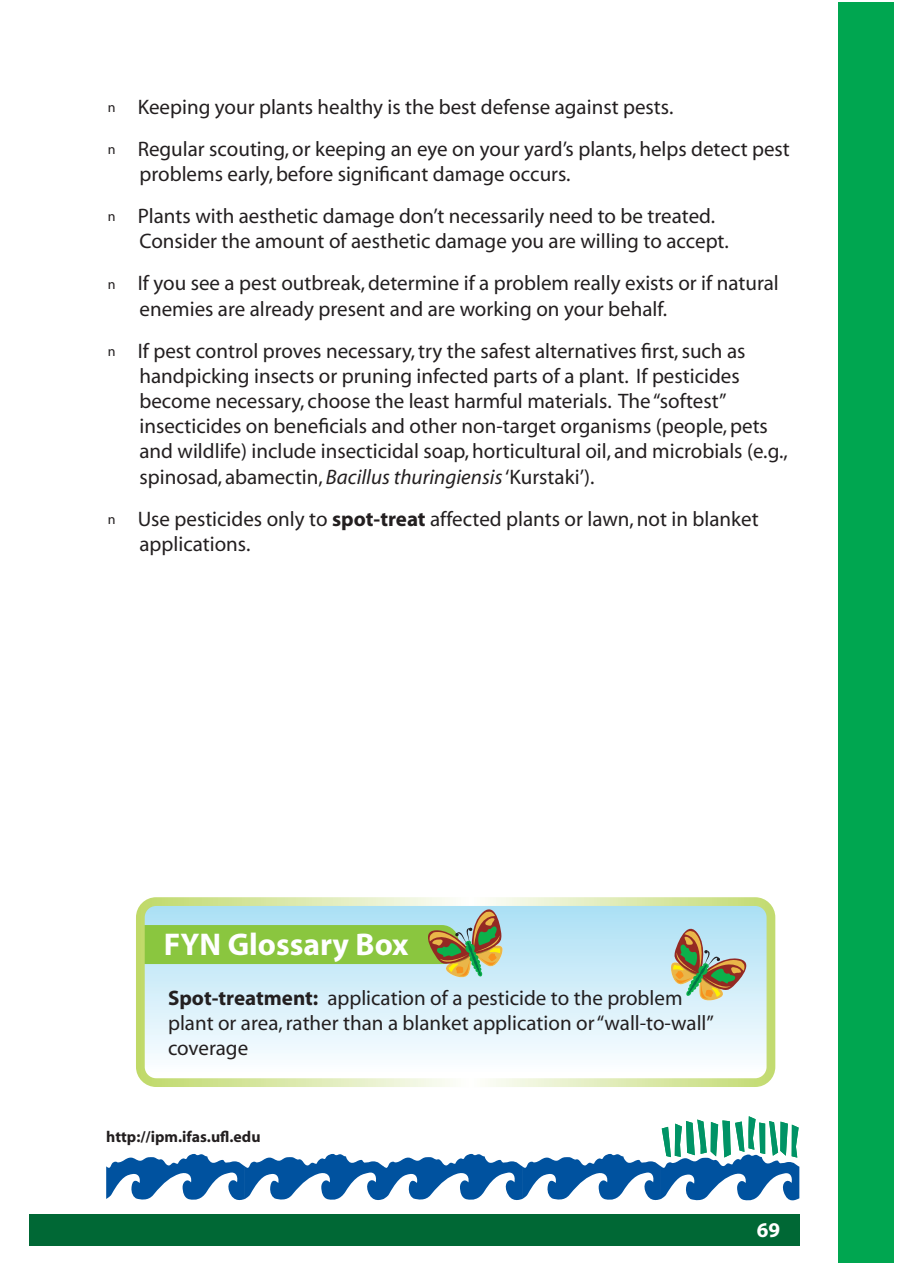
<style>
.page{position:relative;width:897px;height:1266px;background:#fff}
.page>*{position:absolute;margin:0;border:0;box-sizing:border-box;transform-origin:0 0}
.t1{font:700 31.5px "Myriad";color:#fff}
.t2{font:21px/25.2px "Myriad";color:#231f20}
.t3{font:700 21px "Myriad";color:#fff}
.t4{font:700 15.75px "Myriad";color:#231f20}
.s1{font-family:"Myriad Pro";font-size:14px}
.s2{font-style:italic}
.s3{font-weight:700}
</style>
<div class="page">
<div style="left:30px;top:1213px;width:769px;height:31px;background:#006835"></div>
<div style="left:838px;top:3px;width:56px;height:1260px;background:#00a650"></div>
<svg style="left:106px;top:1116px;width:693px;height:84px"></svg>
<svg style="left:136px;top:897px;width:639px;height:189px"></svg>
<svg style="left:669px;top:918px;width:87px;height:84px;background:#b0bead"></svg>
<svg style="left:140px;top:900px;width:362px;height:80px;background:#a6cf95"></svg>
<p class="t2" style="left:108px;top:87px;width:683px;line-height:42px"><span class="s1">n</span> Keeping your plants healthy is the best defense against pests.<br><span class="s1">n</span> Regular scouting, or keeping an eye on your yard’s plants, helps detect pest</p>
<p class="t2" style="left:108px;top:155px;width:608px;line-height:42px;text-indent:32px">problems early, before significant damage occurs.<br><span class="s1">n</span> Plants with aesthetic damage don’t necessarily need to be treated.</p>
<p class="t2" style="left:108px;top:222px;width:672px;line-height:42px;text-indent:32px">Consider the amount of aesthetic damage you are willing to accept.<br><span class="s1">n</span> If you see a pest outbreak, determine if a problem really exists or if natural</p>
<p class="t2" style="left:108px;top:289px;width:639px;line-height:42px;text-indent:32px">enemies are already present and are working on your behalf.<br><span class="s1">n</span> If pest control proves necessary, try the safest alternatives first, such as</p>
<p class="t2" style="left:139px;top:365px;width:649px">handpicking insects or pruning infected parts of a plant. If pesticides become necessary, choose the least harmful materials. The “softest” insecticides on beneficials and other non-target organisms (people, pets and wildlife) include insecticidal soap, horticultural oil, and microbials (e.g., spinosad, abamectin, <span class="s2">Bacillus thuringiensis</span> ‘Kurstaki’).</p>
<p class="t2" style="left:139px;top:507px;width:620px;text-indent:-32px"><span class="s1">n</span> Use pesticides only to <span class="s3">spot-treat</span> affected plants or lawn, not in blanket applications.</p>
<p class="t1" style="left:164px;top:932px;width:246px">FYN Glossary Box</p>
<p class="t2" style="left:168px;top:986px;width:547px"><span class="s3">Spot-treatment:</span> application of a pesticide to the problem plant or area, rather than a blanket application or “wall-to-wall” coverage</p>
<p class="t4" style="left:106px;top:1130px;width:156px">http://ipm.ifas.ufl.edu</p>
<p class="t3" style="left:756px;top:1221px;width:25px">69</p>
</div>
